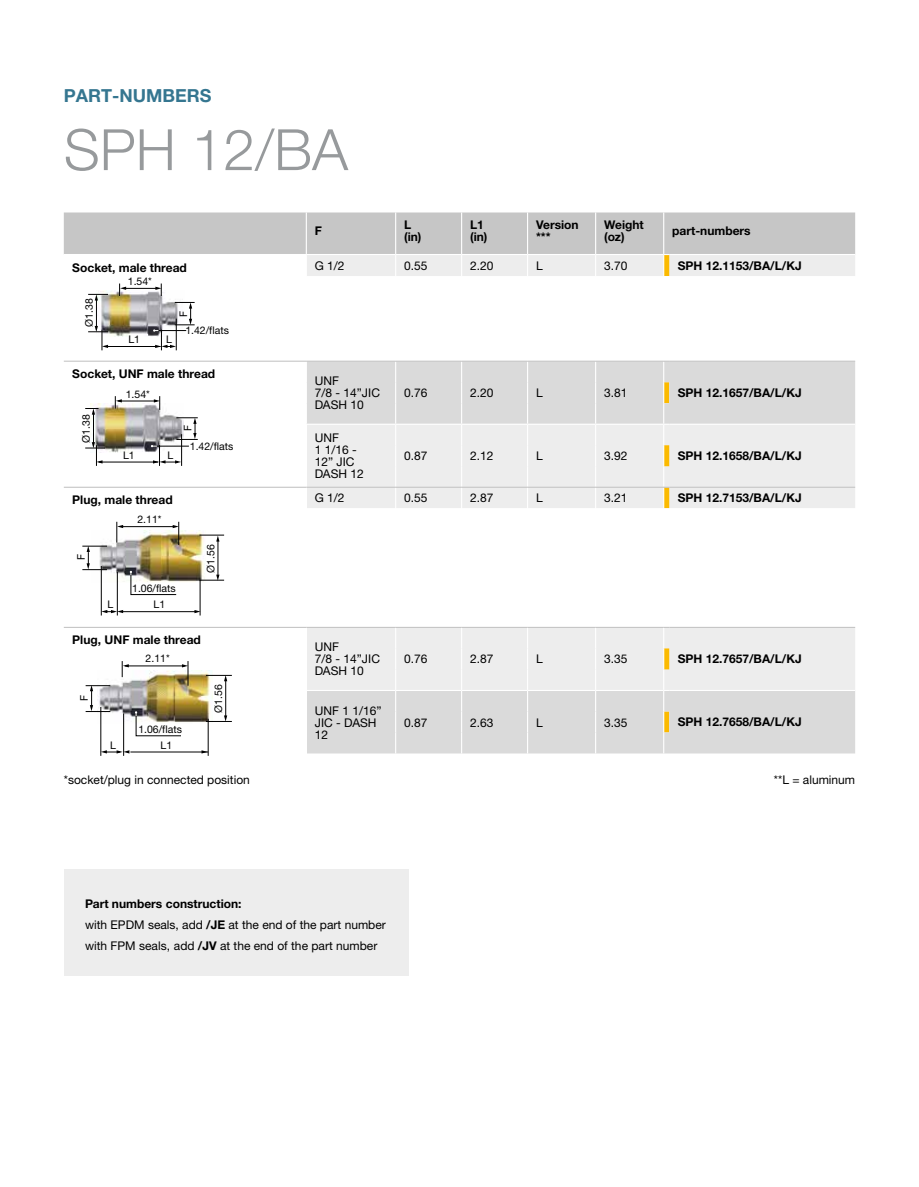
<style>
.page{position:relative;width:919px;height:1187px;background:#fff}
.page>*{position:absolute;margin:0;border:0;box-sizing:border-box;transform-origin:0 0}
.t1{font:300 57px "Helvetica Neue LTW1 G";color:#979a9c}
.t2{font:700 18px "Helvetica Neue LTW1 G";color:#357690}
.t3{font:12px/12px "Helvetica Neue LTW1 G";color:#000}
.t4{font:700 12px/12px "Helvetica Neue LTW1 G";color:#000}
.t5{font:10.5px "Helvetica Neue";color:#000}
.s1{font-weight:700}
</style>
<div class="page">
<hr style="left:208px;top:718px;width:1px;height:37px;background:#000">
<svg style="left:64px;top:212px;width:791px;height:541px"></svg>
<hr style="left:123px;top:713px;width:1px;height:42px;background:#000">
<hr style="left:101px;top:707px;width:1px;height:48px;background:#000">
<div style="left:64px;top:869px;width:344px;height:106px;background:#ededed"></div>
<h2 class="t2" style="left:64px;top:85px;width:149px">PART-NUMBERS</h2>
<h1 class="t1" style="left:64px;top:115px;width:286px">SPH 12/BA</h1>
<p class="t4" style="left:315px;top:224px;width:9px">F</p>
<p class="t4" style="left:404px;top:218px;width:19px">L (in)</p>
<p class="t4" style="left:470px;top:218px;width:19px">L1 (in)</p>
<p class="t4" style="left:536px;top:218px;width:44px">Version ***</p>
<p class="t4" style="left:604px;top:218px;width:41px">Weight (oz)</p>
<p class="t4" style="left:672px;top:224px;width:80px">part-numbers</p>
<p class="t4" style="left:72px;top:262px;width:116px">Socket, male thread</p>
<p class="t3" style="left:315px;top:259px;width:31px">G 1/2</p>
<p class="t3" style="left:404px;top:259px;width:25px">0.55</p>
<p class="t3" style="left:470px;top:259px;width:25px">2.20</p>
<p class="t3" style="left:536px;top:259px;width:8px">L</p>
<p class="t3" style="left:604px;top:259px;width:25px">3.70</p>
<p class="t4" style="left:677px;top:259px;width:125px">SPH 12.1153/BA/L/KJ</p>
<p class="t5" style="left:128px;top:275px;width:26px">1.54*</p>
<p class="t5" style="left:83px;top:327px;width:30px;rotate:-90deg">Ø1.38</p>
<p class="t5" style="left:177px;top:316px;width:8px;rotate:-90deg">F</p>
<p class="t5" style="left:185px;top:324px;width:45px">1.42/flats</p>
<p class="t5" style="left:128px;top:333px;width:13px">L1</p>
<p class="t5" style="left:166px;top:333px;width:7px">L</p>
<p class="t4" style="left:72px;top:368px;width:144px">Socket, UNF male thread</p>
<p class="t5" style="left:126px;top:387px;width:26px">1.54*</p>
<p class="t5" style="left:80px;top:443px;width:30px;rotate:-90deg">Ø1.38</p>
<p class="t5" style="left:181px;top:431px;width:8px;rotate:-90deg">F</p>
<p class="t5" style="left:190px;top:439px;width:45px">1.42/flats</p>
<p class="t5" style="left:123px;top:448px;width:13px">L1</p>
<p class="t5" style="left:168px;top:448px;width:7px">L</p>
<p class="t3" style="left:315px;top:374px;width:67px">UNF<br>7/8 - 14”JIC<br>DASH 10</p>
<p class="t3" style="left:315px;top:431px;width:51px">UNF<br>1 1/16 -<br>12” JIC<br>DASH 12</p>
<p class="t3" style="left:404px;top:386px;width:25px">0.76</p>
<p class="t3" style="left:470px;top:386px;width:25px">2.20</p>
<p class="t3" style="left:536px;top:386px;width:8px">L</p>
<p class="t3" style="left:604px;top:386px;width:25px">3.81</p>
<p class="t4" style="left:677px;top:386px;width:125px">SPH 12.1657/BA/L/KJ</p>
<p class="t3" style="left:404px;top:449px;width:25px">0.87</p>
<p class="t3" style="left:470px;top:449px;width:25px">2.12</p>
<p class="t3" style="left:536px;top:449px;width:8px">L</p>
<p class="t3" style="left:604px;top:449px;width:25px">3.92</p>
<p class="t4" style="left:677px;top:449px;width:125px">SPH 12.1658/BA/L/KJ</p>
<p class="t4" style="left:72px;top:494px;width:102px">Plug, male thread</p>
<p class="t3" style="left:315px;top:492px;width:31px">G 1/2</p>
<p class="t3" style="left:404px;top:492px;width:25px">0.55</p>
<p class="t3" style="left:470px;top:492px;width:25px">2.87</p>
<p class="t3" style="left:536px;top:492px;width:8px">L</p>
<p class="t3" style="left:604px;top:492px;width:25px">3.21</p>
<p class="t4" style="left:677px;top:492px;width:125px">SPH 12.7153/BA/L/KJ</p>
<p class="t5" style="left:75px;top:560px;width:8px;rotate:-90deg">F</p>
<p class="t5" style="left:137px;top:513px;width:26px">2.11*</p>
<p class="t5" style="left:132px;top:582px;width:45px">1.06/flats</p>
<p class="t5" style="left:108px;top:598px;width:7px">L</p>
<p class="t5" style="left:153px;top:598px;width:13px">L1</p>
<p class="t5" style="left:204px;top:572px;width:30px;rotate:-90deg">Ø1.56</p>
<p class="t4" style="left:72px;top:634px;width:130px">Plug, UNF male thread</p>
<p class="t5" style="left:78px;top:700px;width:8px;rotate:-90deg">F</p>
<p class="t5" style="left:146px;top:652px;width:26px">2.11*</p>
<p class="t5" style="left:138px;top:723px;width:45px">1.06/flats</p>
<p class="t5" style="left:110px;top:738px;width:7px">L</p>
<p class="t5" style="left:160px;top:738px;width:13px">L1</p>
<p class="t5" style="left:212px;top:713px;width:30px;rotate:-90deg">Ø1.56</p>
<p class="t3" style="left:315px;top:640px;width:67px">UNF<br>7/8 - 14”JIC<br>DASH 10</p>
<p class="t3" style="left:315px;top:704px;width:68px">UNF 1 1/16”<br>JIC - DASH<br>12</p>
<p class="t3" style="left:404px;top:652px;width:25px">0.76</p>
<p class="t3" style="left:470px;top:652px;width:25px">2.87</p>
<p class="t3" style="left:536px;top:652px;width:8px">L</p>
<p class="t3" style="left:604px;top:652px;width:25px">3.35</p>
<p class="t4" style="left:677px;top:652px;width:125px">SPH 12.7657/BA/L/KJ</p>
<p class="t3" style="left:404px;top:716px;width:25px">0.87</p>
<p class="t3" style="left:470px;top:716px;width:25px">2.63</p>
<p class="t3" style="left:536px;top:716px;width:8px">L</p>
<p class="t3" style="left:604px;top:716px;width:25px">3.35</p>
<p class="t4" style="left:677px;top:715px;width:125px">SPH 12.7658/BA/L/KJ</p>
<p class="t3" style="left:64px;top:773px;width:188px">*socket/plug in connected position</p>
<p class="t3" style="left:773px;top:773px;width:83px">**L = aluminum</p>
<p class="t3" style="left:85px;top:893px;width:302px;line-height:21px"><span class="s1">Part numbers construction:<br></span>with EPDM seals, add <span class="s1">/JE</span> at the end of the part number with FPM seals, add <span class="s1">/JV</span> at the end of the part number</p>
</div>
